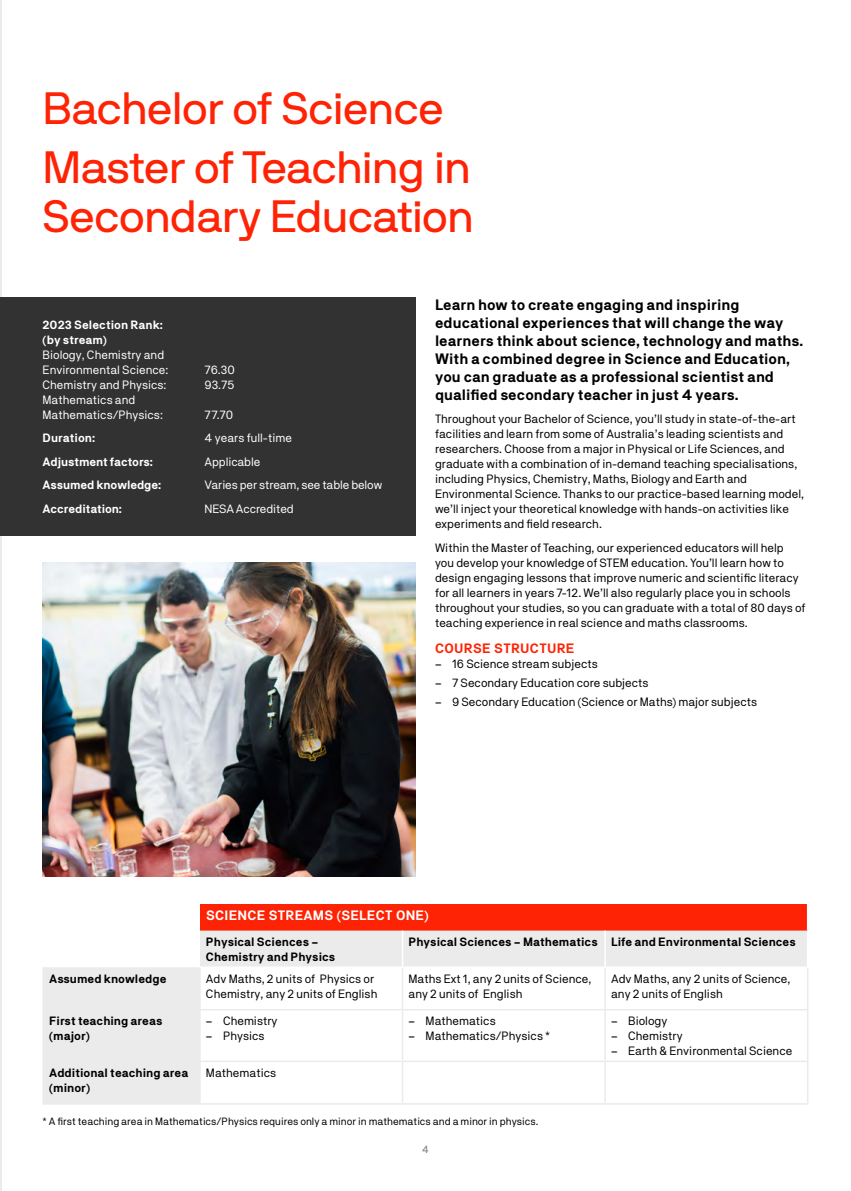
<style>
.page{position:relative;width:851px;height:1191px;background:#fff}
.page>*{position:absolute;margin:0;border:0;box-sizing:border-box;transform-origin:0 0}
.t1{font:45px/59.1px "NB International Pro";letter-spacing:-.015em;color:#ff2305}
.t2{font:700 15px/18px "NB Akademie";color:#000}
.t3{font:700 13.5px "NB Akademie";letter-spacing:.02em;color:#fff}
.t4{font:700 13.5px "NB Akademie";letter-spacing:.02em;color:#ff2305}
.t5{font:12px/15px "NB Akademie";color:#000}
.t6{font:12px/15px "NB Akademie";color:#fff}
.t7{font:700 12px/15px "NB Akademie";color:#000}
.t8{font:700 12px/15px "NB Akademie";letter-spacing:-.01em;color:#fff}
.t9{font:10.5px "NB Akademie";color:#000}
.t10{font:10.5px "NB International Pro";color:#848484}
.s1{font-family:"NB International Pro"}
</style>
<div class="page">
<hr style="left:0;top:0;width:2px;height:1191px;background:#ebebeb">
<div style="left:0;top:298px;width:416px;height:238px;background:#323232"></div>
<img style="left:43px;top:563px;width:373px;height:313px">
<div style="left:200px;top:903px;width:607px;height:27px;background:#ff2305"></div>
<svg style="left:44px;top:930px;width:762px;height:173px;background:#edebeb"></svg>
<svg style="left:201px;top:968px;width:605px;height:135px"></svg>
<hr style="left:806px;top:903px;width:2px;height:27px;background:#fff">
<hr style="left:43px;top:1062px;width:1px;height:41px;background:#ebebeb">
<hr style="left:199px;top:1062px;width:2px;height:41px;background:#ebebeb">
<hr style="left:402px;top:1062px;width:1px;height:41px;background:#ebebeb">
<hr style="left:604px;top:1062px;width:1px;height:41px;background:#ebebeb">
<hr style="left:806px;top:1062px;width:2px;height:41px;background:#ebebeb">
<hr style="left:43px;top:1103px;width:157px;height:1px;background:#ebebeb">
<hr style="left:200px;top:1103px;width:202px;height:1px;background:#ebebeb">
<hr style="left:402px;top:1103px;width:203px;height:1px;background:#ebebeb">
<hr style="left:605px;top:1103px;width:203px;height:1px;background:#ebebeb">
<hr style="left:43px;top:967px;width:1px;height:42px;background:#ebebeb">
<hr style="left:43px;top:1010px;width:1px;height:50px;background:#ebebeb">
<hr style="left:199px;top:968px;width:2px;height:41px;background:#ebebeb">
<hr style="left:402px;top:968px;width:1px;height:41px;background:#ebebeb">
<hr style="left:604px;top:968px;width:1px;height:41px;background:#ebebeb">
<hr style="left:806px;top:968px;width:2px;height:41px;background:#ebebeb">
<hr style="left:199px;top:1010px;width:2px;height:50px;background:#ebebeb">
<hr style="left:402px;top:1010px;width:1px;height:50px;background:#ebebeb">
<hr style="left:604px;top:1010px;width:1px;height:50px;background:#ebebeb">
<hr style="left:806px;top:1010px;width:2px;height:50px;background:#ebebeb">
<hr style="left:43px;top:1009px;width:157px;height:1px;background:#ebebeb">
<hr style="left:200px;top:1009px;width:202px;height:1px;background:#ebebeb">
<hr style="left:402px;top:1009px;width:203px;height:1px;background:#ebebeb">
<hr style="left:605px;top:1009px;width:203px;height:1px;background:#ebebeb">
<hr style="left:43px;top:1060px;width:157px;height:2px;background:#ebebeb">
<hr style="left:200px;top:1060px;width:202px;height:2px;background:#ebebeb">
<hr style="left:402px;top:1060px;width:203px;height:2px;background:#ebebeb">
<hr style="left:605px;top:1060px;width:203px;height:2px;background:#ebebeb">
<hr style="left:402px;top:930px;width:1px;height:36px;background:#fff">
<hr style="left:604px;top:930px;width:1px;height:36px;background:#fff">
<hr style="left:199px;top:966px;width:203px;height:2px;background:#fff">
<hr style="left:402px;top:966px;width:203px;height:2px;background:#fff">
<hr style="left:605px;top:966px;width:203px;height:2px;background:#fff">
<h1 class="t1" style="left:43px;top:78px;width:430px">Bachelor of Science<br>Master of Teaching in</h1>
<h1 class="t1" style="left:43px;top:186px;width:433px">Secondary Education</h1>
<p class="t8" style="left:43px;top:317px;width:122px">2023 Selection Rank: (by stream)</p>
<p class="t6" style="left:43px;top:347px;width:127px">Biology, Chemistry and<br>Environmental Science:</p>
<p class="t6" style="left:205px;top:362px;width:32px">76.30</p>
<p class="t6" style="left:43px;top:377px;width:125px">Chemistry and Physics:</p>
<p class="t6" style="left:205px;top:377px;width:31px">93.75</p>
<p class="t6" style="left:43px;top:392px;width:122px">Mathematics and<br>Mathematics/Physics:</p>
<p class="t6" style="left:205px;top:407px;width:30px">77.70</p>
<p class="t8" style="left:43px;top:430px;width:54px">Duration:</p>
<p class="t6" style="left:205px;top:430px;width:89px">4 years full-time</p>
<p class="t8" style="left:43px;top:454px;width:112px">Adjustment factors:</p>
<p class="t6" style="left:205px;top:454px;width:57px">Applicable</p>
<p class="t8" style="left:43px;top:477px;width:120px">Assumed knowledge:</p>
<p class="t6" style="left:205px;top:477px;width:179px">Varies per stream, see table below</p>
<p class="t8" style="left:43px;top:501px;width:81px">Accreditation:</p>
<p class="t6" style="left:205px;top:501px;width:90px">NESA Accredited</p>
<p class="t2" style="left:435px;top:295px;width:369px">Learn how to create engaging and inspiring educational experiences that will change the way learners think about science, technology and maths.<br>With a combined degree in Science and Education, you can graduate as a professional scientist and qualified secondary teacher in just 4 years.</p>
<p class="t5" style="left:435px;top:411px;width:370px">Throughout your Bachelor of Science, you’ll study in state-of-the-art facilities and learn from some of Australia’s leading scientists and researchers. Choose from a major in Physical or Life Sciences, and graduate with a combination of in-demand teaching specialisations, including Physics, Chemistry, Maths, Biology and Earth and Environmental Science. Thanks to our practice-based learning model, we’ll inject your theoretical knowledge with hands-on activities like experiments and field research.</p>
<p class="t5" style="left:435px;top:540px;width:372px">Within the Master of Teaching, our experienced educators will help you develop your knowledge of STEM education. You’ll learn how to design engaging lessons that improve numeric and scientific literacy for all learners in years 7-12. We’ll also regularly place you in schools throughout your studies, so you can graduate with a total of 80 days of teaching experience in real science and maths classrooms.</p>
<p class="t4" style="left:435px;top:640px;width:141px">COURSE STRUCTURE</p>
<p class="t5" style="left:435px;top:655px;width:164px"><span class="s1">–</span> 16 Science stream subjects</p>
<p class="t5" style="left:435px;top:675px;width:215px"><span class="s1">–</span> 7 Secondary Education core subjects</p>
<p class="t5" style="left:435px;top:694px;width:323px"><span class="s1">–</span> 9 Secondary Education (Science or Maths) major subjects</p>
<p class="t3" style="left:206px;top:907px;width:224px">SCIENCE STREAMS (SELECT ONE)</p>
<p class="t7" style="left:206px;top:934px;width:131px">Physical Sciences –<br>Chemistry and Physics</p>
<p class="t7" style="left:408px;top:934px;width:389px">Physical Sciences – Mathematics Life and Environmental Sciences</p>
<p class="t7" style="left:49px;top:971px;width:119px">Assumed knowledge</p>
<p class="t5" style="left:206px;top:971px;width:173px">Adv Maths, 2 units of Physics or<br>Chemistry, any 2 units of English</p>
<p class="t5" style="left:408px;top:971px;width:184px">Maths Ext 1, any 2 units of Science, any 2 units of English</p>
<p class="t5" style="left:611px;top:971px;width:181px">Adv Maths, any 2 units of Science, any 2 units of English</p>
<p class="t7" style="left:49px;top:1013px;width:115px">First teaching areas (major)</p>
<p class="t5" style="left:206px;top:1013px;width:73px"><span class="s1">–</span> Chemistry</p>
<p class="t5" style="left:408px;top:1013px;width:89px"><span class="s1">–</span> Mathematics</p>
<p class="t5" style="left:408px;top:1028px;width:143px"><span class="s1">–</span> Mathematics/Physics *</p>
<p class="t5" style="left:611px;top:1013px;width:58px"><span class="s1">–</span> Biology</p>
<p class="t5" style="left:611px;top:1028px;width:73px"><span class="s1">–</span> Chemistry</p>
<p class="t5" style="left:611px;top:1043px;width:183px"><span class="s1">–</span> Earth &amp; Environmental Science</p>
<p class="t5" style="left:206px;top:1028px;width:60px"><span class="s1">–</span> Physics</p>
<p class="t7" style="left:49px;top:1065px;width:140px">Additional teaching area (minor)</p>
<p class="t5" style="left:206px;top:1065px;width:72px">Mathematics</p>
<p class="t9" style="left:43px;top:1115px;width:497px">* A first teaching area in Mathematics/Physics requires only a minor in mathematics and a minor in physics.</p>
<p class="t10" style="left:422px;top:1143px;width:7px">4</p>
</div>
